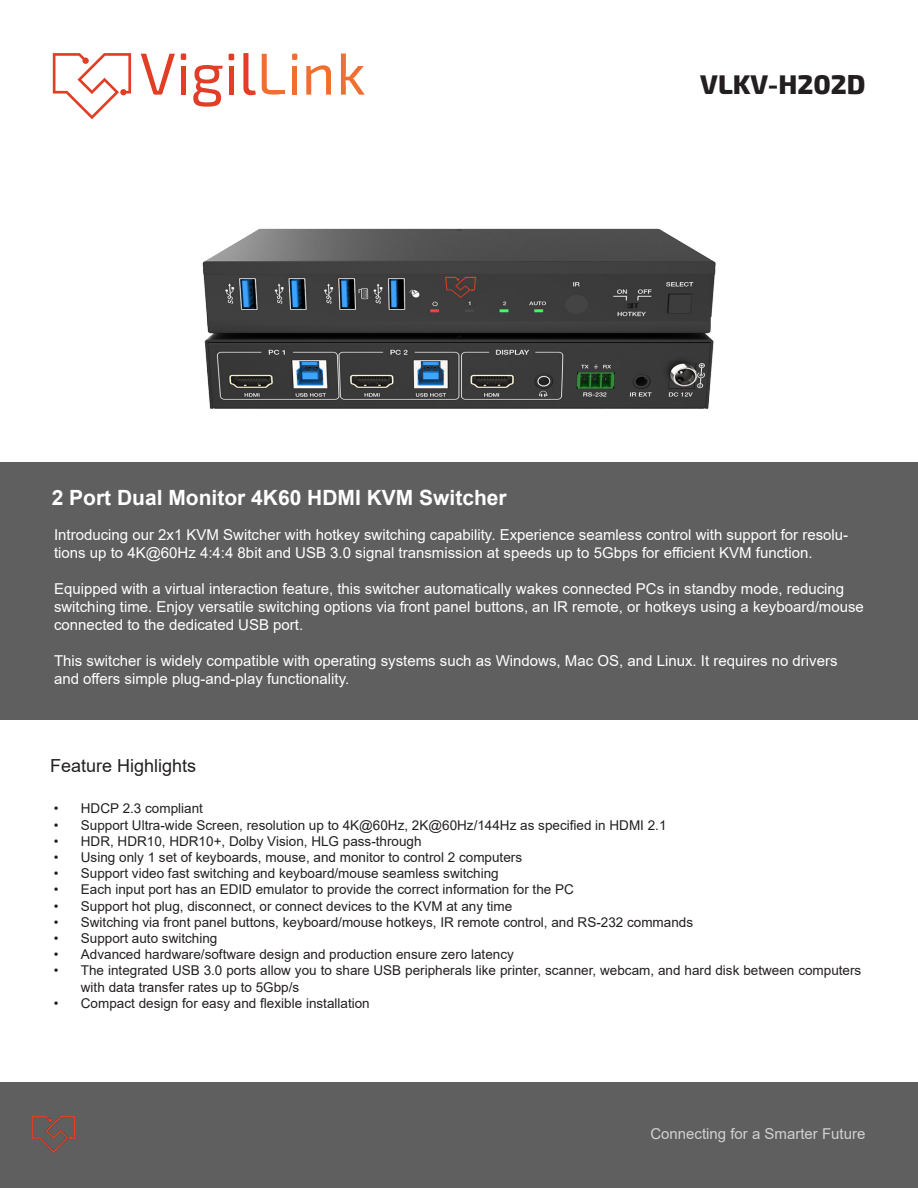
<style>
.page{position:relative;width:918px;height:1188px;background:#fff}
.page>*{position:absolute;margin:0;border:0;box-sizing:border-box;transform-origin:0 0}
.t1{font:800 27px "Exo 2";color:#231f20}
.t2{font:700 21px "Arial";color:#fff}
.t3{font:18px "Arial";color:#231f20}
.t4{font:15px/18px "Arial";color:#fff}
.t5{font:15px "Arial";color:#d2d0d0}
.t6{font:13.5px/16.2px "Arial";color:#231f20}
</style>
<div class="page">
<div style="left:0;top:462px;width:918px;height:257px;background:#5e5f5e"></div>
<div style="left:0;top:1082px;width:918px;height:106px;background:#5e5f5e"></div>
<svg style="left:292px;top:53px;width:6px;height:7px"></svg>
<div style="left:292px;top:66px;width:5px;height:28px;background:#f06e2f"></div>
<svg style="left:306px;top:65px;width:25px;height:30px"></svg>
<svg style="left:341px;top:54px;width:24px;height:41px"></svg>
<svg style="left:53px;top:53px;width:78px;height:66px"></svg>
<svg style="left:141px;top:54px;width:34px;height:41px"></svg>
<div style="left:181px;top:66px;width:5px;height:29px;background:#e13e25"></div>
<svg style="left:181px;top:53px;width:5px;height:7px"></svg>
<svg style="left:193px;top:65px;width:30px;height:42px"></svg>
<div style="left:229px;top:66px;width:5px;height:29px;background:#e13e25"></div>
<svg style="left:243px;top:53px;width:42px;height:43px"></svg>
<svg style="left:229px;top:54px;width:5px;height:6px"></svg>
<img style="left:202px;top:228px;width:514px;height:181px">
<img style="left:33px;top:1117px;width:41px;height:36px">
<p class="t2" style="left:52px;top:483px;width:457px">2 Port Dual Monitor 4K60 HDMI KVM Switcher</p>
<p class="t1" style="left:700px;top:63px;width:167px">VLKV-H202D</p>
<p class="t4" style="left:54px;top:526px;width:796px">Introducing our 2x1 KVM Switcher with hotkey switching capability. Experience seamless control with support for resolu&shy;tions up to 4K@60Hz 4:4:4 8bit and USB 3.0 signal transmission at speeds up to 5Gbps for efficient KVM function.</p>
<p class="t4" style="left:54px;top:580px;width:811px">Equipped with a virtual interaction feature, this switcher automatically wakes connected PCs in standby mode, reducing switching time. Enjoy versatile switching options via front panel buttons, an IR remote, or hotkeys using a keyboard/mouse connected to the dedicated USB port.</p>
<p class="t4" style="left:54px;top:652px;width:785px">This switcher is widely compatible with operating systems such as Windows, Mac OS, and Linux. It requires no drivers and offers simple plug-and-play functionality.</p>
<p class="t3" style="left:50px;top:754px;width:148px">Feature Highlights</p>
<p class="t6" style="left:54px;top:800px;width:151px">• HDCP 2.3 compliant</p>
<p class="t6" style="left:54px;top:817px;width:614px">• Support Ultra-wide Screen, resolution up to 4K@60Hz, 2K@60Hz/144Hz as specified in HDMI 2.1</p>
<p class="t6" style="left:54px;top:833px;width:369px">• HDR, HDR10, HDR10+, Dolby Vision, HLG pass-through</p>
<p class="t6" style="left:54px;top:849px;width:470px">• Using only 1 set of keyboards, mouse, and monitor to control 2 computers</p>
<p class="t6" style="left:54px;top:865px;width:446px">• Support video fast switching and keyboard/mouse seamless switching</p>
<p class="t6" style="left:54px;top:881px;width:521px">• Each input port has an EDID emulator to provide the correct information for the PC</p>
<p class="t6" style="left:54px;top:898px;width:460px">• Support hot plug, disconnect, or connect devices to the KVM at any time</p>
<p class="t6" style="left:54px;top:914px;width:641px">• Switching via front panel buttons, keyboard/mouse hotkeys, IR remote control, and RS-232 commands</p>
<p class="t6" style="left:54px;top:930px;width:165px">• Support auto switching</p>
<p class="t6" style="left:54px;top:946px;width:461px">• Advanced hardware/software design and production ensure zero latency</p>
<p class="t6" style="left:81px;top:962px;width:782px;text-indent:-27px">• The integrated USB 3.0 ports allow you to share USB peripherals like printer, scanner, webcam, and hard disk between computers with data transfer rates up to 5Gbp/s</p>
<p class="t6" style="left:54px;top:995px;width:317px">• Compact design for easy and flexible installation</p>
<p class="t5" style="left:650px;top:1123px;width:217px">Connecting for a Smarter Future</p>
</div>
